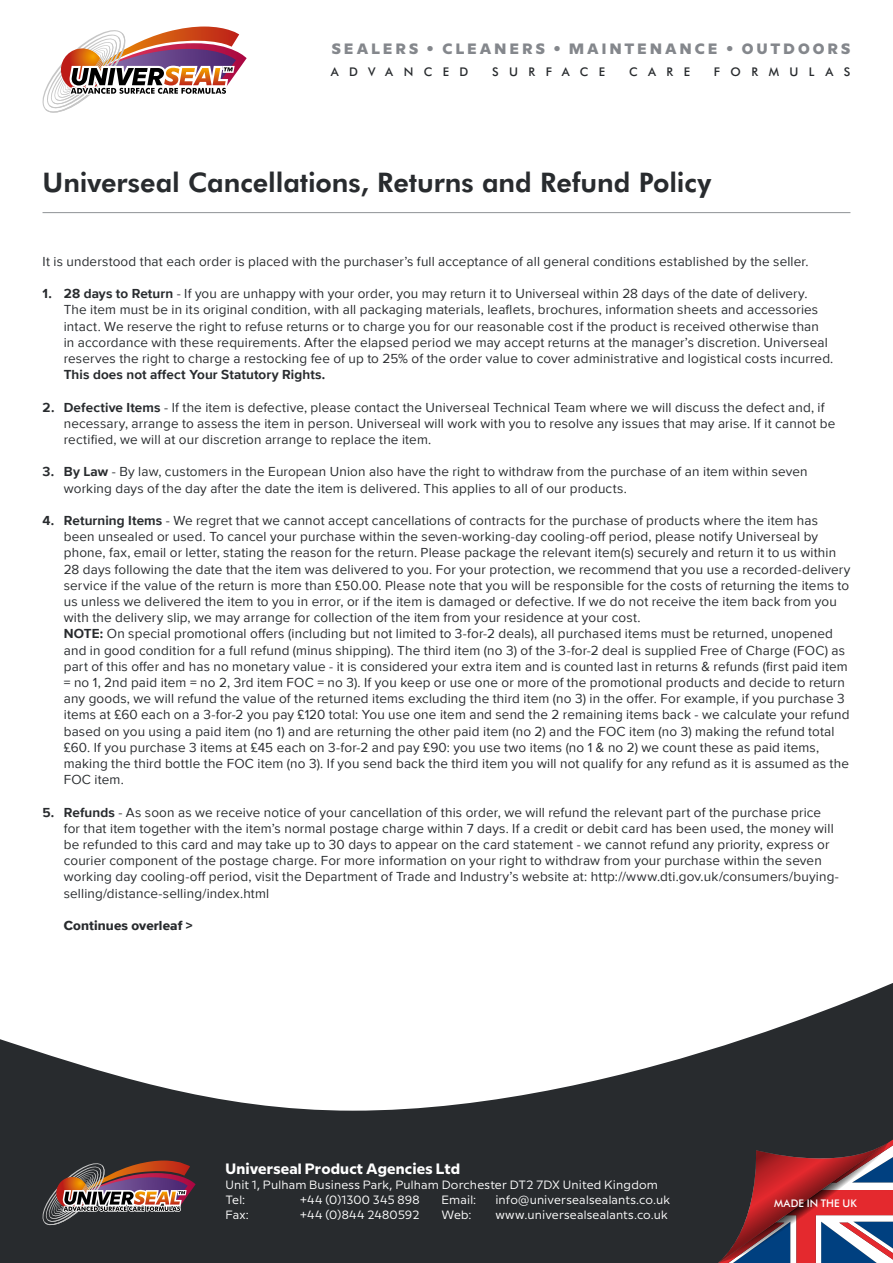
<style>
.page{position:relative;width:893px;height:1263px;background:#fff}
.page>*{position:absolute;margin:0;border:0;box-sizing:border-box;transform-origin:0 0}
.t1{font:800 27px "Futura BT";letter-spacing:-.005em;color:#282b2e}
.t2{font:800 15px "Milliard";letter-spacing:.21em;color:#84878c}
.t3{font:700 15px "Milliard";letter-spacing:.01em;color:#fff}
.t4{font:13.5px/16.2px "Proxima Nova";letter-spacing:.01em;color:#282b2e}
.t5{font:700 13.5px "Proxima Nova";letter-spacing:.01em;color:#282b2e}
.t6{font:13.5px "Proxima Nova Extrabld";letter-spacing:.01em;color:#282b2e}
.t7{font:12px/15px "Milliard";letter-spacing:.015em;color:#fff}
.t8{font:500 12px "Futura BT";letter-spacing:.87em;color:#282b2e}
.t9{font:500 10.5px "Futura BT";letter-spacing:.01em;color:#fff}
.s1{font-weight:700}
</style>
<div class="page">
<svg style="left:0;top:983px;width:893px;height:280px;fill:#282b2e"></svg>
<svg style="left:714px;top:1140px;width:179px;height:123px;background:#7d4652"></svg>
<svg style="left:43px;top:1160px;width:153px;height:65px;background:#6d5050"></svg>
<svg style="left:43px;top:27px;width:204px;height:86px"></svg>
<hr style="left:43px;top:212px;width:807px;height:1px;background:#8f9296">
<p class="t2" style="left:332px;top:37px;width:520px">SEALERS • CLEANERS • MAINTENANCE • OUTDOORS</p>
<p class="t8" style="left:331px;top:64px;width:139px">ADVANCED</p>
<p class="t8" style="left:492px;top:64px;width:114px">SURFACE</p>
<p class="t8" style="left:629px;top:64px;width:63px">CARE</p>
<p class="t8" style="left:714px;top:64px;width:138px">FORMULAS</p>
<h1 class="t1" style="left:43px;top:166px;width:670px">Universeal Cancellations, Returns and Refund Policy</h1>
<p class="t4" style="left:43px;top:253px;width:768px">It is understood that each order is placed with the purchaser’s full acceptance of all general conditions established by the seller.</p>
<p class="t4" style="left:64px;top:285px;width:771px;text-indent:-21px"><span class="s1">1. 28 days to Return</span> - If you are unhappy with your order, you may return it to Universeal within 28 days of the date of delivery.<br>The item must be in its original condition, with all packaging materials, leaflets, brochures, information sheets and accessories intact. We reserve the right to refuse returns or to charge you for our reasonable cost if the product is received otherwise than<br>in accordance with these requirements. After the elapsed period we may accept returns at the manager’s discretion. Universeal reserves the right to charge a restocking fee of up to 25% of the order value to cover administrative and logistical costs incurred.</p>
<p class="t5" style="left:64px;top:365px;width:263px">This does not affect Your Statutory Rights.</p>
<p class="t4" style="left:64px;top:398px;width:773px;text-indent:-21px"><span class="s1">2. Defective Items</span> - If the item is defective, please contact the Universeal Technical Team where we will discuss the defect and, if necessary, arrange to assess the item in person. Universeal will work with you to resolve any issues that may arise. If it cannot be rectified, we will at our discretion arrange to replace the item.</p>
<p class="t4" style="left:64px;top:463px;width:745px;text-indent:-21px"><span class="s1">3. By Law</span> - By law, customers in the European Union also have the right to withdraw from the purchase of an item within seven working days of the day after the date the item is delivered. This applies to all of our products.</p>
<p class="t4" style="left:64px;top:512px;width:788px;text-indent:-21px"><span class="s1">4. Returning Items</span> - We regret that we cannot accept cancellations of contracts for the purchase of products where the item has been unsealed or used. To cancel your purchase within the seven-working-day cooling-off period, please notify Universeal by phone, fax, email or letter, stating the reason for the return. Please package the relevant item(s) securely and return it to us within 28 days following the date that the item was delivered to you. For your protection, we recommend that you use a recorded-delivery service if the value of the return is more than £50.00. Please note that you will be responsible for the costs of returning the items to us unless we delivered the item to you in error, or if the item is damaged or defective. If we do not receive the item back from you with the delivery slip, we may arrange for collection of the item from your residence at your cost.<br><span class="s1">NOTE:</span> On special promotional offers (including but not limited to 3-for-2 deals), all purchased items must be returned, unopened and in good condition for a full refund (minus shipping). The third item (no 3) of the 3-for-2 deal is supplied Free of Charge (FOC) as part of this offer and has no monetary value - it is considered your extra item and is counted last in returns &amp; refunds (first paid item = no 1, 2nd paid item = no 2, 3rd item FOC = no 3). If you keep or use one or more of the promotional products and decide to return any goods, we will refund the value of the returned items excluding the third item (no 3) in the offer. For example, if you purchase 3 items at £60 each on a 3-for-2 you pay £120 total: You use one item and send the 2 remaining items back - we calculate your refund based on you using a paid item (no 1) and are returning the other paid item (no 2) and the FOC item (no 3) making the refund total £60. If you purchase 3 items at £45 each on 3-for-2 and pay £90: you use two items (no 1 &amp; no 2) we count these as paid items, making the third bottle the FOC item (no 3). If you send back the third item you will not qualify for any refund as it is assumed as the FOC item.</p>
<p class="t4" style="left:64px;top:803px;width:777px;text-indent:-21px"><span class="s1">5. Refunds</span> - As soon as we receive notice of your cancellation of this order, we will refund the relevant part of the purchase price for that item together with the item’s normal postage charge within 7 days. If a credit or debit card has been used, the money will be refunded to this card and may take up to 30 days to appear on the card statement - we cannot refund any priority, express or courier component of the postage charge. For more information on your right to withdraw from your purchase within the seven working day cooling-off period, visit the Department of Trade and Industry’s website at: http://www.dti.gov.uk/consumers/buying&shy;selling/distance-selling/index.html</p>
<p class="t6" style="left:64px;top:915px;width:130px">Continues overleaf &gt;</p>
<p class="t3" style="left:225px;top:1157px;width:236px">Universeal Product Agencies Ltd</p>
<p class="t7" style="left:225px;top:1176px;width:434px">Unit 1, Pulham Business Park, Pulham Dorchester DT2 7DX United Kingdom<br>Tel:</p>
<p class="t7" style="left:300px;top:1191px;width:121px">+44 (0)1300 345 898</p>
<p class="t7" style="left:441px;top:1191px;width:36px">Email:</p>
<p class="t7" style="left:495px;top:1191px;width:176px">info@universealsealants.co.uk</p>
<p class="t7" style="left:225px;top:1206px;width:25px">Fax:</p>
<p class="t7" style="left:300px;top:1206px;width:121px">+44 (0)844 2480592</p>
<p class="t7" style="left:441px;top:1206px;width:32px">Web:</p>
<p class="t7" style="left:495px;top:1206px;width:174px">www.universealsealants.co.uk</p>
<p class="t9" style="left:774px;top:1197px;width:84px">MADE IN THE UK</p>
</div>
